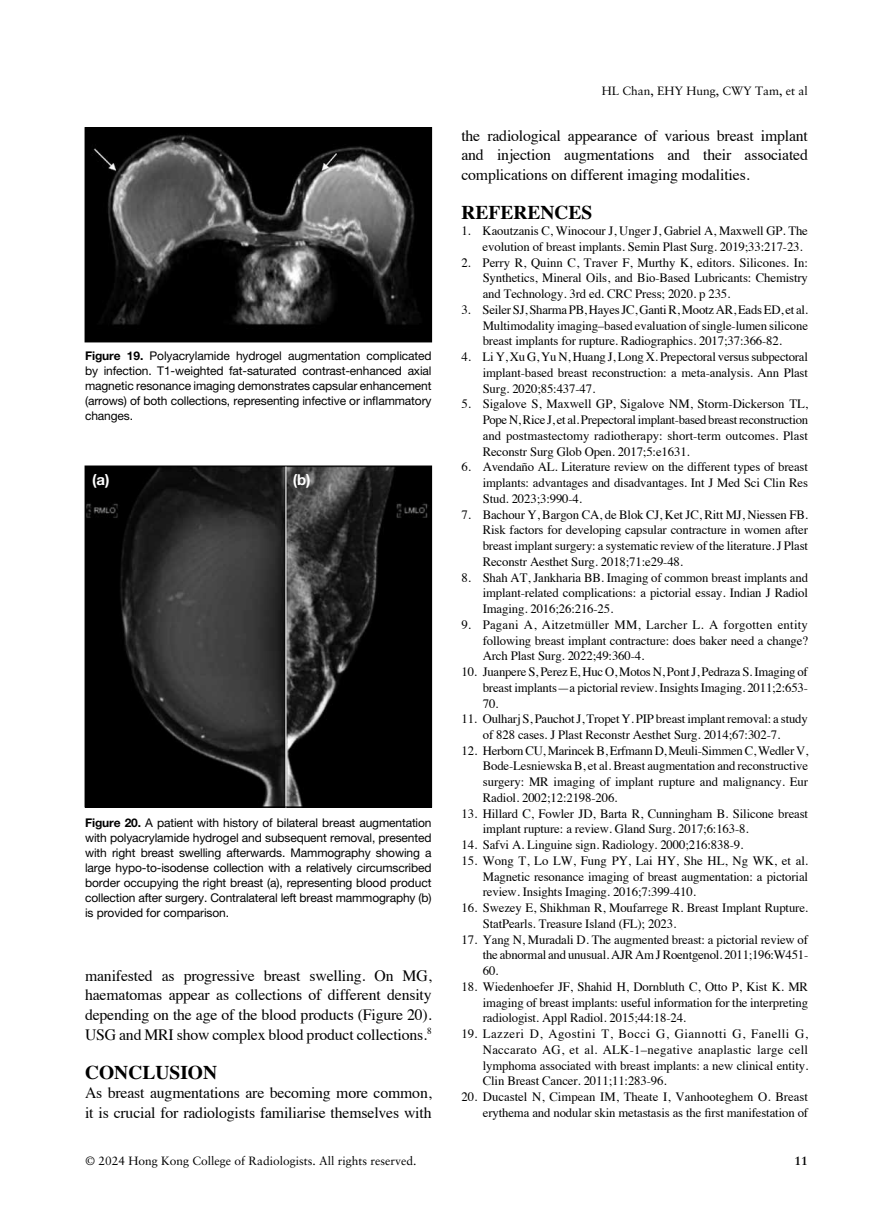
<style>
.page{position:relative;width:893px;height:1229px;background:#fff}
.page>*{position:absolute;margin:0;border:0;box-sizing:border-box;transform-origin:0 0}
.t1{font:700 19.5px "Times";color:#000}
.t2{font:15.75px/19.6px "Times";letter-spacing:-.01em;color:#000;text-align:justify}
.t3{font:700 15px "Helvetica Neue";color:#fff}
.t4{font:12.75px/15.8px "Times";letter-spacing:-.01em;color:#000;text-align:justify}
.t5{font:12px/15px "Helvetica Neue";letter-spacing:-.01em;color:#000;text-align:justify}
.t6{font:12px "Sabon";color:#000}
.t7{font:700 12px "Sabon";color:#000}
.s1{font-weight:700}
</style>
<div class="page">
<img style="left:87px;top:129px;width:343px;height:211px">
<div style="left:85px;top:127px;width:347px;height:215px;border:1px solid #000"></div>
<img style="left:87px;top:468px;width:343px;height:337px">
<div style="left:85px;top:466px;width:347px;height:341px;border:1px solid #000"></div>
<p class="t5" style="left:85px;top:348px;width:348px"><span class="s1">Figure 19.</span> Polyacrylamide hydrogel augmentation complicated by infection. T1-weighted fat-saturated contrast-enhanced axial magnetic resonance imaging demonstrates capsular enhancement (arrows) of both collections, representing infective or inflammatory changes.</p>
<p class="t3" style="left:92px;top:470px;width:19px">(a)</p>
<p class="t3" style="left:293px;top:470px;width:20px">(b)</p>
<p class="t5" style="left:85px;top:815px;width:348px"><span class="s1">Figure 20.</span> A patient with history of bilateral breast augmentation with polyacrylamide hydrogel and subsequent removal, presented with right breast swelling afterwards. Mammography showing a large hypo-to-isodense collection with a relatively circumscribed border occupying the right breast (a), representing blood product collection after surgery. Contralateral left breast mammography (b) is provided for comparison.</p>
<p class="t2" style="left:85px;top:964px;width:348px">manifested as progressive breast swelling. On MG, haematomas appear as collections of different density depending on the age of the blood products (Figure 20).<br>USG and MRI show complex blood product collections.<sup>8</sup></p>
<h1 class="t1" style="left:85px;top:1053px;width:134px">CONCLUSION</h1>
<p class="t2" style="left:85px;top:1082px;width:348px">As breast augmentations are becoming more common, it is crucial for radiologists familiarise themselves with</p>
<p class="t6" style="left:602px;top:84px;width:208px">HL Chan, EHY Hung, CWY Tam, et al</p>
<p class="t2" style="left:461px;top:124px;width:348px">the radiological appearance of various breast implant and injection augmentations and their associated complications on different imaging modalities.</p>
<h1 class="t1" style="left:461px;top:194px;width:133px">REFERENCES</h1>
<p class="t4" style="left:483px;top:222px;width:327px;text-indent:-21px">1. Kaoutzanis C, Winocour J, Unger J, Gabriel A, Maxwell GP. The evolution of breast implants. Semin Plast Surg. 2019;33:217-23.</p>
<p class="t4" style="left:483px;top:253px;width:327px;text-indent:-21px">2. Perry R, Quinn C, Traver F, Murthy K, editors. Silicones. In:<br>Synthetics, Mineral Oils, and Bio-Based Lubricants: Chemistry and Technology. 3rd ed. CRC Press; 2020. p 235.</p>
<p class="t4" style="left:483px;top:300px;width:327px;text-indent:-21px">3. Seiler SJ, Sharma PB, Hayes JC, Ganti R, Mootz AR, Eads ED, et al.<br>Multimodality imaging–based evaluation of single-lumen silicone breast implants for rupture. Radiographics. 2017;37:366-82.</p>
<p class="t4" style="left:483px;top:348px;width:327px;text-indent:-21px">4. Li Y, Xu G, Yu N, Huang J, Long X. Prepectoral versus subpectoral implant-based breast reconstruction: a meta-analysis. Ann Plast Surg. 2020;85:437-47.</p>
<p class="t4" style="left:483px;top:395px;width:327px;text-indent:-21px">5. Sigalove S, Maxwell GP, Sigalove NM, Storm-Dickerson TL, Pope N, Rice J, et al. Prepectoral implant-based breast reconstruction and postmastectomy radiotherapy: short-term outcomes. Plast Reconstr Surg Glob Open. 2017;5:e1631.</p>
<p class="t4" style="left:483px;top:458px;width:327px;text-indent:-21px">6. Avendaño AL. Literature review on the different types of breast implants: advantages and disadvantages. Int J Med Sci Clin Res Stud. 2023;3:990-4.</p>
<p class="t4" style="left:483px;top:505px;width:327px;text-indent:-21px">7. Bachour Y, Bargon CA, de Blok CJ, Ket JC, Ritt MJ, Niessen FB.<br>Risk factors for developing capsular contracture in women after breast implant surgery: a systematic review of the literature. J Plast Reconstr Aesthet Surg. 2018;71:e29-48.</p>
<p class="t4" style="left:483px;top:568px;width:327px;text-indent:-21px">8. Shah AT, Jankharia BB. Imaging of common breast implants and implant-related complications: a pictorial essay. Indian J Radiol Imaging. 2016;26:216-25.</p>
<p class="t4" style="left:483px;top:615px;width:327px;text-indent:-21px">9. Pagani A, Aitzetmüller MM, Larcher L. A forgotten entity following breast implant contracture: does baker need a change?<br>Arch Plast Surg. 2022;49:360-4.</p>
<p class="t4" style="left:483px;top:663px;width:327px;text-indent:-21px">10. Juanpere S, Perez E, Huc O, Motos N, Pont J, Pedraza S. Imaging of breast implants—a pictorial review. Insights Imaging. 2011;2:653- 70.</p>
<p class="t4" style="left:461px;top:710px;width:348px;text-align:center">11. Oulharj S, Pauchot J, Tropet Y. PIP breast implant removal: a study of 828 cases. J Plast Reconstr Aesthet Surg. 2014;67:302-7.</p>
<p class="t4" style="left:483px;top:741px;width:327px;text-indent:-21px">12. Herborn CU, Marincek B, Erfmann D, Meuli-Simmen C, Wedler V, Bode-Lesniewska B, et al. Breast augmentation and reconstructive surgery: MR imaging of implant rupture and malignancy. Eur Radiol. 2002;12:2198-206.</p>
<p class="t4" style="left:483px;top:804px;width:327px;text-indent:-21px">13. Hillard C, Fowler JD, Barta R, Cunningham B. Silicone breast implant rupture: a review. Gland Surg. 2017;6:163-8.</p>
<p class="t4" style="left:461px;top:836px;width:283px">14. Safvi A. Linguine sign. Radiology. 2000;216:838-9.</p>
<p class="t4" style="left:483px;top:852px;width:327px;text-indent:-21px">15. Wong T, Lo LW, Fung PY, Lai HY, She HL, Ng WK, et al.<br>Magnetic resonance imaging of breast augmentation: a pictorial review. Insights Imaging. 2016;7:399-410.</p>
<p class="t4" style="left:483px;top:899px;width:327px;text-indent:-21px">16. Swezey E, Shikhman R, Moufarrege R. Breast Implant Rupture.<br>StatPearls. Treasure Island (FL); 2023.</p>
<p class="t4" style="left:483px;top:930px;width:327px;text-indent:-21px">17. Yang N, Muradali D. The augmented breast: a pictorial review of the abnormal and unusual. AJR Am J Roentgenol. 2011;196:W451- 60.</p>
<p class="t4" style="left:483px;top:978px;width:327px;text-indent:-21px">18. Wiedenhoefer JF, Shahid H, Dornbluth C, Otto P, Kist K. MR imaging of breast implants: useful information for the interpreting radiologist. Appl Radiol. 2015;44:18-24.</p>
<p class="t4" style="left:483px;top:1025px;width:327px;text-indent:-21px">19. Lazzeri D, Agostini T, Bocci G, Giannotti G, Fanelli G, Naccarato AG, et al. ALK-1–negative anaplastic large cell lymphoma associated with breast implants: a new clinical entity.<br>Clin Breast Cancer. 2011;11:283-96.</p>
<p class="t4" style="left:462px;top:1088px;width:348px;text-align:right">20. Ducastel N, Cimpean IM, Theate I, Vanhooteghem O. Breast erythema and nodular skin metastasis as the first manifestation of</p>
<p class="t6" style="left:85px;top:1153px;width:333px">© 2024 Hong Kong College of Radiologists. All rights reserved.</p>
<p class="t7" style="left:794px;top:1153px;width:15px">11</p>
</div>
